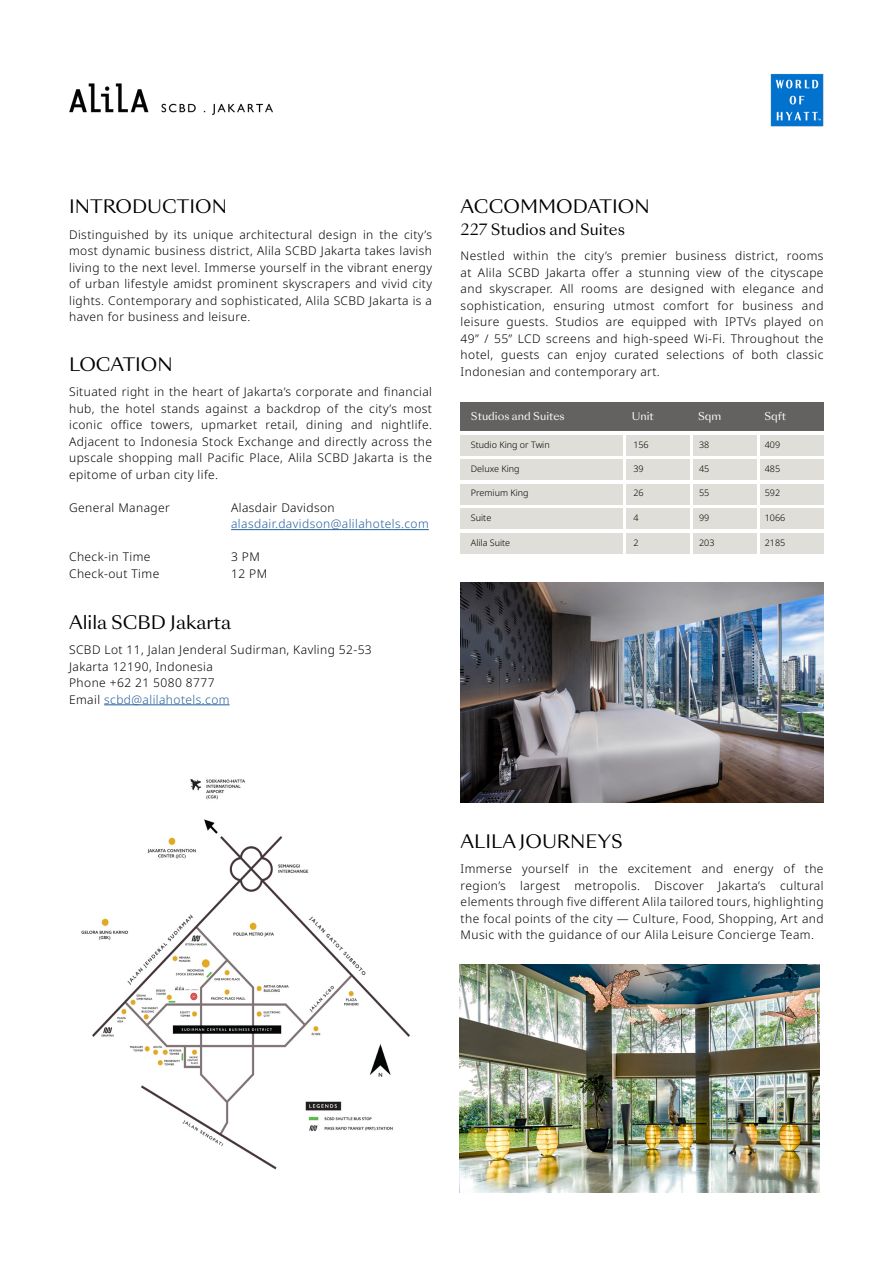
<style>
.page{position:relative;width:893px;height:1263px;background:#fff}
.page>*{position:absolute;margin:0;border:0;box-sizing:border-box;transform-origin:0 0}
.t1{font:18px "Sang Bleu Sunrise";color:#000}
.t2{font:15px "Sang Bleu Sunrise";color:#000}
.t3{font:300 12px/16.5px "Noto Sans";letter-spacing:.035em;color:#000;text-align:justify}
.t4{font:300 12px "Noto Sans";letter-spacing:.035em;color:#215e9e}
.t5{font:10.5px "Sang Bleu Sunrise";color:#fff}
.t6{font:300 9px "Noto Sans";color:#000}
.s1{color:#215e9e}
</style>
<div class="page">
<hr style="left:231px;top:529px;width:198px;height:1px;background:#215e9e">
<hr style="left:104px;top:704px;width:126px;height:1px;background:#215e9e">
<img style="left:81px;top:779px;width:329px;height:391px">
<div style="left:460px;top:403px;width:364px;height:28px;background:#636261"></div>
<div style="left:460px;top:435px;width:163px;height:21px;background:#e0ded8"></div>
<div style="left:460px;top:484px;width:163px;height:20px;background:#e0ded8"></div>
<div style="left:460px;top:533px;width:163px;height:21px;background:#e0ded8"></div>
<div style="left:460px;top:459px;width:163px;height:21px;background:#e0ded8"></div>
<div style="left:460px;top:508px;width:163px;height:21px;background:#e0ded8"></div>
<div style="left:626px;top:435px;width:64px;height:21px;background:#e0ded8"></div>
<div style="left:626px;top:484px;width:64px;height:20px;background:#e0ded8"></div>
<div style="left:626px;top:533px;width:64px;height:21px;background:#e0ded8"></div>
<div style="left:626px;top:459px;width:64px;height:21px;background:#e0ded8"></div>
<div style="left:626px;top:508px;width:64px;height:21px;background:#e0ded8"></div>
<div style="left:693px;top:435px;width:64px;height:21px;background:#e0ded8"></div>
<div style="left:693px;top:484px;width:64px;height:20px;background:#e0ded8"></div>
<div style="left:693px;top:533px;width:64px;height:21px;background:#e0ded8"></div>
<div style="left:693px;top:459px;width:64px;height:21px;background:#e0ded8"></div>
<div style="left:693px;top:508px;width:64px;height:21px;background:#e0ded8"></div>
<div style="left:760px;top:435px;width:64px;height:21px;background:#e0ded8"></div>
<div style="left:760px;top:484px;width:64px;height:20px;background:#e0ded8"></div>
<div style="left:760px;top:533px;width:64px;height:21px;background:#e0ded8"></div>
<div style="left:760px;top:459px;width:64px;height:21px;background:#e0ded8"></div>
<div style="left:760px;top:508px;width:64px;height:21px;background:#e0ded8"></div>
<img style="left:460px;top:582px;width:364px;height:220px">
<img style="left:459px;top:964px;width:360px;height:228px">
<img style="left:69px;top:83px;width:204px;height:32px">
<img style="left:770px;top:73px;width:54px;height:54px">
<h1 class="t1" style="left:69px;top:194px;width:159px">INTRODUCTION</h1>
<p class="t3" style="left:69px;top:226px;width:364px">Distinguished by its unique architectural design in the city’s most dynamic business district, Alila SCBD Jakarta takes lavish living to the next level. Immerse yourself in the vibrant energy of urban lifestyle amidst prominent skyscrapers and vivid city lights. Contemporary and sophisticated, Alila SCBD Jakarta is a haven for business and leisure.</p>
<h1 class="t1" style="left:69px;top:352px;width:105px">LOCATION</h1>
<p class="t3" style="left:69px;top:384px;width:364px">Situated right in the heart of Jakarta’s corporate and financial hub, the hotel stands against a backdrop of the city’s most iconic office towers, upmarket retail, dining and nightlife.<br>Adjacent to Indonesia Stock Exchange and directly across the upscale shopping mall Pacific Place, Alila SCBD Jakarta is the epitome of urban city life.</p>
<p class="t3" style="left:69px;top:499px;width:102px">General Manager</p>
<p class="t3" style="left:231px;top:499px;width:105px">Alasdair Davidson</p>
<p class="t4" style="left:231px;top:517px;width:199px">alasdair.davidson@alilahotels.com</p>
<p class="t3" style="left:69px;top:549px;width:83px">Check-in Time</p>
<p class="t3" style="left:231px;top:549px;width:30px">3 PM</p>
<p class="t3" style="left:69px;top:565px;width:92px">Check-out Time</p>
<p class="t3" style="left:231px;top:565px;width:38px">12 PM</p>
<h1 class="t1" style="left:69px;top:610px;width:163px">Alila SCBD Jakarta</h1>
<p class="t3" style="left:69px;top:642px;width:304px;text-align:left">SCBD Lot 11, Jalan Jenderal Sudirman, Kavling 52-53<br>Jakarta 12190, Indonesia<br>Phone +62 21 5080 8777<br>Email <span class="s1">scbd@alilahotels.com</span></p>
<h1 class="t1" style="left:461px;top:194px;width:190px">ACCOMMODATION</h1>
<p class="t2" style="left:461px;top:219px;width:166px">227 Studios and Suites</p>
<p class="t3" style="left:461px;top:248px;width:364px">Nestled within the city’s premier business district, rooms at Alila SCBD Jakarta offer a stunning view of the cityscape and skyscraper. All rooms are designed with elegance and sophistication, ensuring utmost comfort for business and leisure guests. Studios are equipped with IPTVs played on 49” / 55” LCD screens and high-speed Wi-Fi. Throughout the hotel, guests can enjoy curated selections of both classic</p>
<p class="t3" style="left:461px;top:363px;width:201px">Indonesian and contemporary art.</p>
<p class="t5" style="left:471px;top:409px;width:95px">Studios and Suites</p>
<p class="t6" style="left:471px;top:439px;width:80px">Studio King or Twin</p>
<p class="t6" style="left:471px;top:488px;width:59px">Premium King</p>
<p class="t6" style="left:471px;top:463px;width:50px">Deluxe King</p>
<p class="t5" style="left:632px;top:409px;width:24px">Unit</p>
<p class="t5" style="left:698px;top:409px;width:25px">Sqm</p>
<p class="t5" style="left:764px;top:409px;width:23px">Sqft</p>
<p class="t6" style="left:633px;top:439px;width:17px">156</p>
<p class="t6" style="left:699px;top:439px;width:12px">38</p>
<p class="t6" style="left:765px;top:439px;width:17px">409</p>
<p class="t6" style="left:633px;top:463px;width:12px">39</p>
<p class="t6" style="left:699px;top:463px;width:12px">45</p>
<p class="t6" style="left:765px;top:463px;width:17px">485</p>
<p class="t6" style="left:633px;top:488px;width:12px">26</p>
<p class="t6" style="left:699px;top:488px;width:12px">55</p>
<p class="t6" style="left:765px;top:488px;width:17px">592</p>
<p class="t6" style="left:471px;top:513px;width:22px">Suite</p>
<p class="t6" style="left:633px;top:513px;width:7px">4</p>
<p class="t6" style="left:699px;top:513px;width:12px">99</p>
<p class="t6" style="left:765px;top:513px;width:22px">1066</p>
<p class="t6" style="left:471px;top:537px;width:41px">Alila Suite</p>
<p class="t6" style="left:633px;top:537px;width:7px">2</p>
<p class="t6" style="left:699px;top:537px;width:17px">203</p>
<p class="t6" style="left:765px;top:537px;width:22px">2185</p>
<h1 class="t1" style="left:461px;top:829px;width:164px">ALILA JOURNEYS</h1>
<p class="t3" style="left:461px;top:861px;width:364px">Immerse yourself in the excitement and energy of the region’s largest metropolis. Discover Jakarta’s cultural elements through five different Alila tailored tours, highlighting the focal points of the city — Culture, Food, Shopping, Art and Music with the guidance of our Alila Leisure Concierge Team.</p>
</div>
